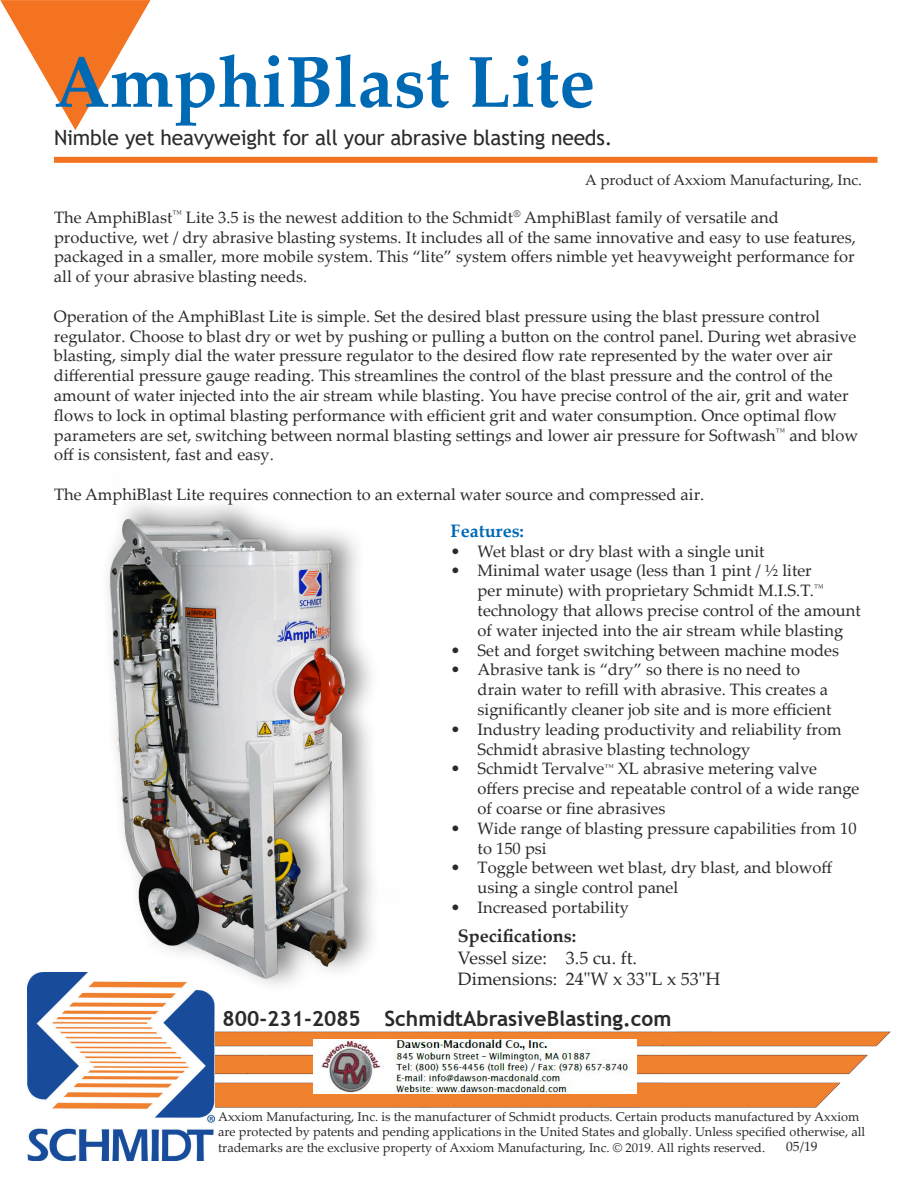
<style>
.page{position:relative;width:918px;height:1188px;background:#fff}
.page>*{position:absolute;margin:0;border:0;box-sizing:border-box;transform-origin:0 0}
.t1{font:700 72px "Palatino Linotype";color:#0069b4}
.t2{font:21px "Trebuchet MS";letter-spacing:-.01em;color:#2b292a}
.t3{font:700 21px "Trebuchet MS";color:#2b292a}
.t4{font:18px/21.6px "Palatino Linotype";color:#2b292a}
.t5{font:700 18px "Palatino Linotype";color:#2b292a}
.t6{font:700 18px "Palatino Linotype";color:#0069b4}
.t7{font:16.5px/19.8px "Palatino Linotype";color:#2b292a}
.t8{font:15px "Palatino Linotype";color:#2b292a}
.t9{font:13.5px "Palatino Linotype";color:#2b292a}
.t10{font:12.75px/15.3px "Palatino Linotype";color:#2b292a}
</style>
<div class="page">
<img style="left:215px;top:1031px;width:676px;height:76px">
<div style="left:54px;top:157px;width:824px;height:6px;background:#f47321"></div>
<img style="left:27px;top:972px;width:188px;height:189px">
<div style="left:89px;top:461px;width:323px;height:534px;background:#fff"></div>
<img style="left:93px;top:503px;width:286px;height:485px">
<img style="left:313px;top:1039px;width:324px;height:54px">
<h1 class="t1" style="left:54px;top:54px;width:543px">AmphiBlast Lite</h1>
<p class="t2" style="left:54px;top:130px;width:560px">Nimble yet heavyweight for all your abrasive blasting needs.</p>
<p class="t8" style="left:585px;top:175px;width:278px">A product of Axxiom Manufacturing, Inc.</p>
<p class="t7" style="left:54px;top:209px;width:803px">The AmphiBlast<sup>™</sup> Lite 3.5 is the newest addition to the Schmidt<sup>®</sup> AmphiBlast family of versatile and productive, wet / dry abrasive blasting systems. It includes all of the same innovative and easy to use features, packaged in a smaller, more mobile system. This “lite” system offers nimble yet heavyweight performance for all of your abrasive blasting needs.</p>
<p class="t7" style="left:54px;top:308px;width:806px">Operation of the AmphiBlast Lite is simple. Set the desired blast pressure using the blast pressure control regulator. Choose to blast dry or wet by pushing or pulling a button on the control panel. During wet abrasive blasting, simply dial the water pressure regulator to the desired flow rate represented by the water over air differential pressure gauge reading. This streamlines the control of the blast pressure and the control of the amount of water injected into the air stream while blasting. You have precise control of the air, grit and water flows to lock in optimal blasting performance with efficient grit and water consumption. Once optimal flow parameters are set, switching between normal blasting settings and lower air pressure for Softwash<sup>™</sup> and blow off is consistent, fast and easy.</p>
<p class="t7" style="left:54px;top:486px;width:652px">The AmphiBlast Lite requires connection to an external water source and compressed air.</p>
<p class="t6" style="left:451px;top:524px;width:75px">Features:</p>
<p class="t7" style="left:451px;top:543px;width:315px">• Wet blast or dry blast with a single unit</p>
<p class="t7" style="left:478px;top:563px;width:385px;text-indent:-27px">• Minimal water usage (less than 1 pint / ½ liter<br>per minute) with proprietary Schmidt M.I.S.T.<sup>™ </sup>technology that allows precise control of the amount of water injected into the air stream while blasting</p>
<p class="t7" style="left:451px;top:642px;width:390px">• Set and forget switching between machine modes</p>
<p class="t7" style="left:478px;top:662px;width:355px;text-indent:-27px">• Abrasive tank is “dry” so there is no need to drain water to refill with abrasive. This creates a significantly cleaner job site and is more efficient</p>
<p class="t7" style="left:478px;top:721px;width:366px;text-indent:-27px">• Industry leading productivity and reliability from<br>Schmidt abrasive blasting technology</p>
<p class="t7" style="left:478px;top:761px;width:383px;text-indent:-27px">• Schmidt Tervalve<sup>™</sup> XL abrasive metering valve offers precise and repeatable control of a wide range of coarse or fine abrasives</p>
<p class="t7" style="left:478px;top:820px;width:380px;text-indent:-27px">• Wide range of blasting pressure capabilities from 10 to 150 psi</p>
<p class="t7" style="left:478px;top:860px;width:356px;text-indent:-27px">• Toggle between wet blast, dry blast, and blowoff using a single control panel</p>
<p class="t7" style="left:451px;top:899px;width:180px">• Increased portability</p>
<p class="t5" style="left:458px;top:923px;width:120px">Specifications:</p>
<p class="t4" style="left:458px;top:949px;width:264px">Vessel size: 3.5 cu. ft.<br>Dimensions: 24"W x 33"L x 53"H</p>
<p class="t3" style="left:222px;top:1011px;width:451px">800-231-2085 SchmidtAbrasiveBlasting.com</p>
<p class="t10" style="left:218px;top:1110px;width:649px">Axxiom Manufacturing, Inc. is the manufacturer of Schmidt products. Certain products manufactured by Axxiom are protected by patents and pending applications in the United States and globally. Unless specified otherwise, all trademarks are the exclusive property of Axxiom Manufacturing, Inc. © 2019. All rights reserved.</p>
<p class="t9" style="left:786px;top:1142px;width:33px">05/19</p>
</div>
